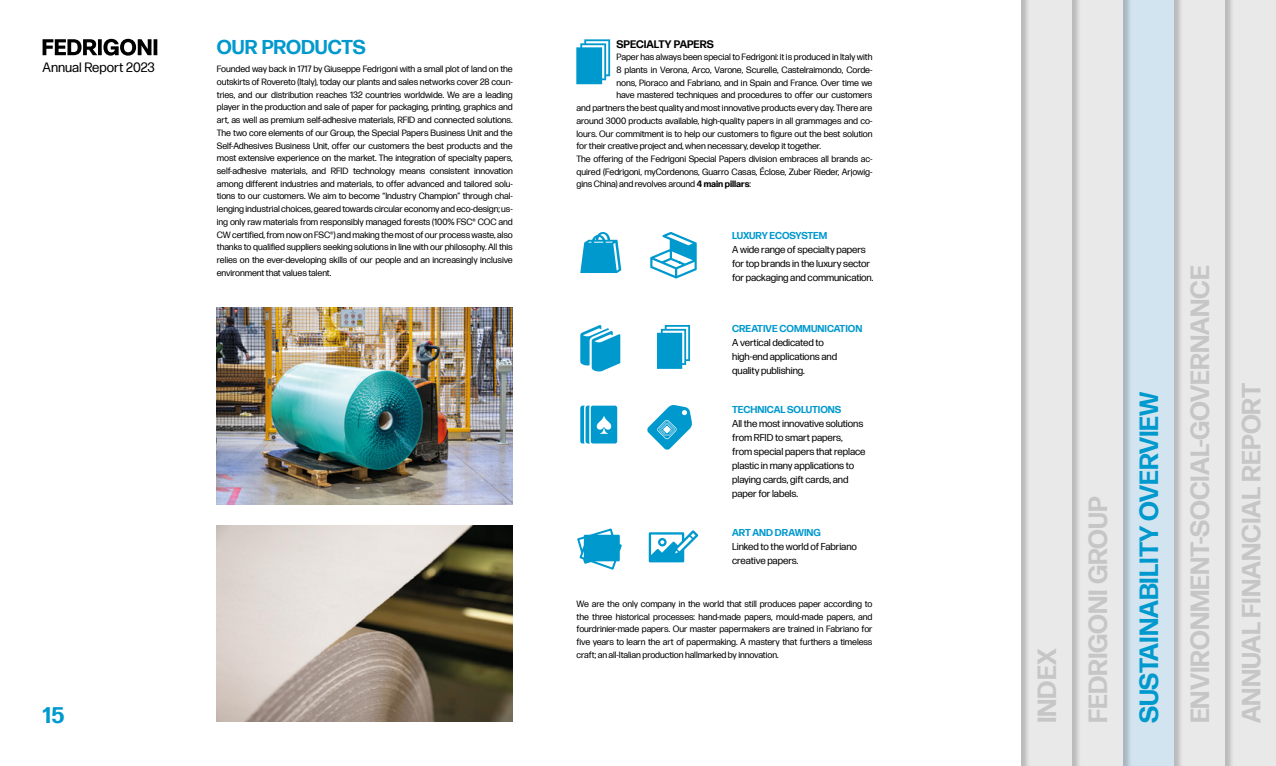
<style>
.page{position:relative;width:1276px;height:766px;background:#fff}
.page>*{position:absolute;margin:0;border:0;box-sizing:border-box;transform-origin:0 0}
.t1{font:700 26.25px/51px "Forma DJR Text Fedrigoni";color:#c6c6c6}
.t2{font:700 26.25px "Forma DJR Text Fedrigoni";color:#0099ce}
.t3{font:700 22.5px "Forma DJR Text Fedrigoni";color:#0099ce}
.t4{font:700 19.95px "Forma DJR Text Fedrigoni";color:#0099ce}
.t5{font:13.5px "Forma DJR Text Fedrigoni";color:#000}
.t6{font:700 10.88px "Forma DJR Text Fedrigoni";color:#000}
.t7{font:9.98px/14px "Forma DJR Text Fedrigoni";letter-spacing:-.01em;color:#000}
.t8{font:700 9.98px "Forma DJR Text Fedrigoni";color:#0099ce}
.t9{font:700 9.98px "Forma DJR Text Fedrigoni";letter-spacing:-.02em;color:#0099ce}
.t10{font:9.07px/12.7px "Forma DJR Text Fedrigoni";letter-spacing:-.01em;color:#000;text-align:justify}
.s1{font-weight:700}
</style>
<div class="page">
<div style="left:1225px;top:0;width:51px;height:765px;background:#e9e9e9"></div>
<div style="left:1175px;top:0;width:59px;height:765px;background:#000;opacity:.2"></div>
<div style="left:1174px;top:0;width:51px;height:765px;background:#e9e9e9"></div>
<div style="left:1124px;top:0;width:59px;height:765px;background:#000;opacity:.2"></div>
<div style="left:1123px;top:0;width:51px;height:765px;background:#d1e4f0"></div>
<div style="left:1073px;top:0;width:59px;height:765px;background:#000;opacity:.2"></div>
<div style="left:1071px;top:0;width:52px;height:765px;background:#e9e9e9"></div>
<div style="left:1022px;top:0;width:59px;height:765px;background:#000;opacity:.2"></div>
<div style="left:1020px;top:0;width:51px;height:765px;background:#e9e9e9"></div>
<svg style="left:43px;top:39px;width:114px;height:17px"></svg>
<img style="left:217px;top:308px;width:296px;height:196px">
<svg style="left:580px;top:232px;width:41px;height:41px"></svg>
<svg style="left:650px;top:232px;width:47px;height:46px"></svg>
<svg style="left:580px;top:325px;width:40px;height:46px"></svg>
<svg style="left:657px;top:325px;width:33px;height:44px"></svg>
<svg style="left:649px;top:530px;width:49px;height:32px"></svg>
<svg style="left:577px;top:528px;width:45px;height:41px"></svg>
<svg style="left:580px;top:405px;width:37px;height:38px"></svg>
<img style="left:217px;top:525px;width:296px;height:196px">
<svg style="left:647px;top:405px;width:45px;height:44px"></svg>
<svg style="left:576px;top:39px;width:34px;height:45px;background:#39b0d9"></svg>
<h3 class="t5" style="left:43px;top:59px;width:114px">Annual Report 2023</h3>
<h3 class="t4" style="left:217px;top:34px;width:150px">OUR PRODUCTS</h3>
<p class="t10" style="left:217px;top:63px;width:297px">Founded way back in 1717 by Giuseppe Fedrigoni with a small plot of land on the outskirts of Rovereto (Italy), today our plants and sales networks cover 28 coun&shy;tries, and our distribution reaches 132 countries worldwide. We are a leading player in the production and sale of paper for packaging, printing, graphics and art, as well as premium self-adhesive materials, RFID and connected solutions.<br>The two core elements of our Group, the Special Papers Business Unit and the Self-Adhesives Business Unit, offer our customers the best products and the most extensive experience on the market. The integration of specialty papers, self-adhesive materials, and RFID technology means consistent innovation among different industries and materials, to offer advanced and tailored solu&shy;tions to our customers. We aim to become “Industry Champion” through chal&shy;lenging industrial choices, geared towards circular economy and eco-design; us&shy;ing only raw materials from responsibly managed forests (100% FSC® COC and CW certified, from now on FSC®) and making the most of our process waste, also thanks to qualified suppliers seeking solutions in line with our philosophy. All this relies on the ever-developing skills of our people and an increasingly inclusive environment that values talent.</p>
<h2 class="t3" style="left:43px;top:700px;width:23px">15</h2>
<p class="t6" style="left:616px;top:37px;width:99px">SPECIALTY PAPERS</p>
<p class="t10" style="left:616px;top:51px;width:257px">Paper has always been special to Fedrigoni: it is produced in Italy with</p>
<p class="t10" style="left:616px;top:63px;width:257px">8 plants in Verona, Arco, Varone, Scurelle, Castelraimondo, Corde-</p>
<p class="t10" style="left:616px;top:76px;width:257px">nons, Pioraco and Fabriano, and in Spain and France. Over time we</p>
<p class="t10" style="left:616px;top:89px;width:257px">have mastered techniques and procedures to offer our customers</p>
<p class="t10" style="left:576px;top:101px;width:297px">and partners the best quality and most innovative products every day. There are</p>
<p class="t10" style="left:576px;top:114px;width:297px">around 3000 products available, high-quality papers in all grammages and co-</p>
<p class="t10" style="left:576px;top:127px;width:297px">lours. Our commitment is to help our customers to figure out the best solution</p>
<p class="t10" style="left:576px;top:140px;width:246px">for their creative project and, when necessary, develop it together.</p>
<p class="t10" style="left:576px;top:152px;width:297px">The offering of the Fedrigoni Special Papers division embraces all brands ac-</p>
<p class="t10" style="left:576px;top:165px;width:297px">quired (Fedrigoni, myCordenons, Guarro Casas, Éclose, Zuber Rieder, Arjowig-</p>
<p class="t10" style="left:576px;top:178px;width:176px">gins China) and revolves around <span class="s1">4 main pillars</span>:</p>
<p class="t9" style="left:732px;top:229px;width:97px">LUXURY ECOSYSTEM</p>
<p class="t7" style="left:732px;top:243px;width:143px">A wide range of specialty papers for top brands in the luxury sector for packaging and communication.</p>
<p class="t8" style="left:732px;top:322px;width:132px">CREATIVE COMMUNICATION</p>
<p class="t7" style="left:732px;top:336px;width:106px">A vertical dedicated to high-end applications and quality publishing.</p>
<p class="t8" style="left:732px;top:403px;width:111px">TECHNICAL SOLUTIONS</p>
<p class="t7" style="left:732px;top:416px;width:135px">All the most innovative solutions from RFID to smart papers,<br>from special papers that replace plastic in many applications to playing cards, gift cards, and paper for labels.</p>
<p class="t8" style="left:732px;top:526px;width:90px">ART AND DRAWING</p>
<p class="t7" style="left:732px;top:539px;width:126px">Linked to the world of Fabriano creative papers.</p>
<p class="t10" style="left:576px;top:597px;width:297px">We are the only company in the world that still produces paper according to the three historical processes: hand-made papers, mould-made papers, and fourdrinier-made papers. Our master papermakers are trained in Fabriano for five years to learn the art of papermaking. A mastery that furthers a timeless craft; an all-Italian production hallmarked by innovation.</p>
<h1 class="t1" style="left:1021px;top:723px;width:229px;rotate:-90deg">INDEX<br>FEDRIGONI GROUP</h1>
<h1 class="t2" style="left:1132px;top:723px;width:333px;rotate:-90deg">SUSTAINABILITY OVERVIEW</h1>
<h1 class="t1" style="left:1174px;top:723px;width:459px;rotate:-90deg">ENVIRONMENT-SOCIAL-GOVERNANCE<br>ANNUAL FINANCIAL REPORT</h1>
</div>
